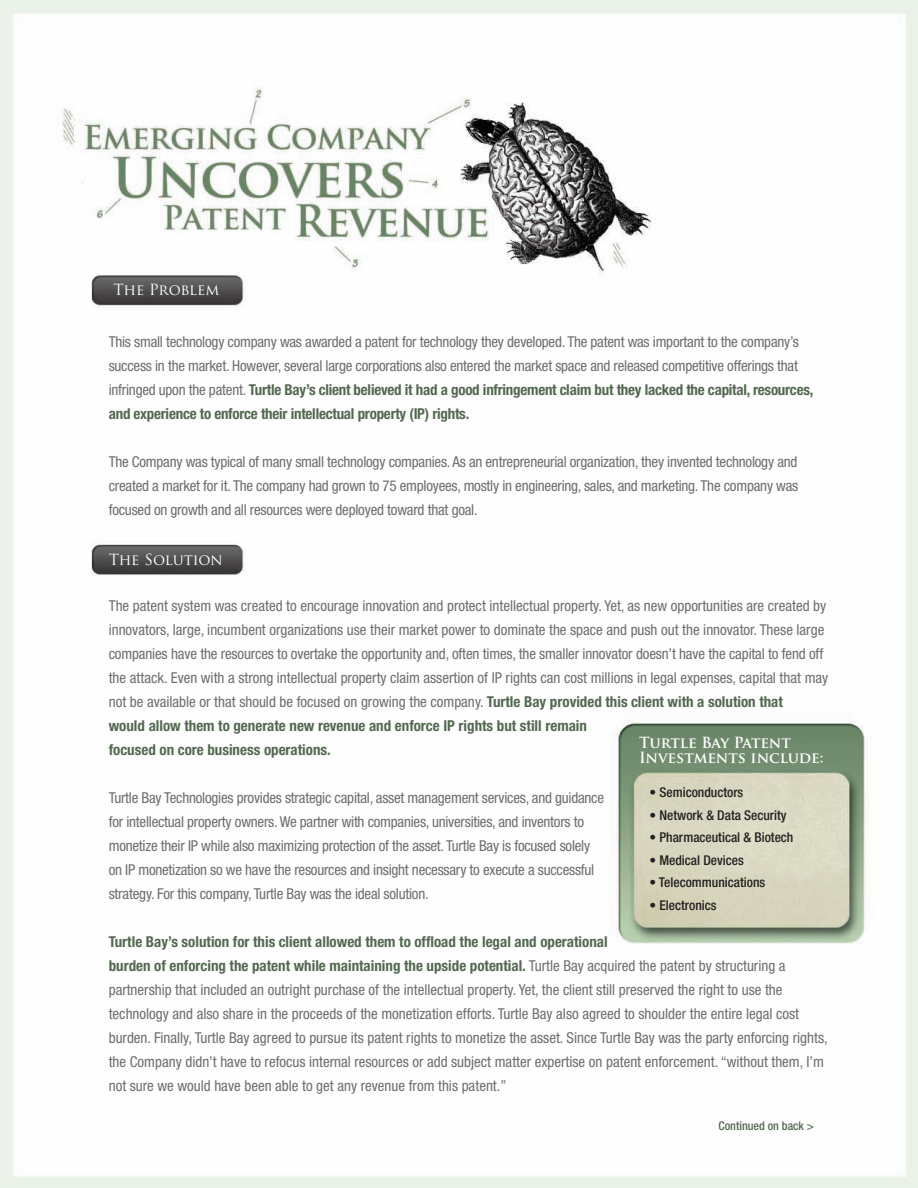
<style>
.page{position:relative;width:918px;height:1188px;background:#fff}
.page>*{position:absolute;margin:0;border:0;box-sizing:border-box;transform-origin:0 0}
.t1{font:condensed 15px/24px "Helvetica Neue";color:#6c6d70}
.t2{font:700 15px/15px "Trajan Pro";letter-spacing:-.005em;color:#fff}
.t3{font:15px "Trajan Pro";letter-spacing:-.015em;color:#fff}
.t4{font:500 condensed 13.5px "Helvetica Neue";color:#231f20}
.t5{font:500 condensed 12px "Helvetica Neue";color:#526950}
.s1{font-weight:700;color:#526950}
</style>
<div class="page">
<img style="left:0;top:0;width:918px;height:1188px">
<p class="t3" style="left:114px;top:284px;width:107px">The Problem</p>
<p class="t1" style="left:109px;top:331px;width:706px">This small technology company was awarded a patent for technology they developed. The patent was important to the company’s success in the market. However, several large corporations also entered the market space and released competitive offerings that infringed upon the patent. <span class="s1">Turtle Bay’s client believed it had a good infringement claim but they lacked the capital, resources, and experience to enforce their intellectual property (IP) rights.</span></p>
<p class="t1" style="left:109px;top:451px;width:691px;text-align:justify">The Company was typical of many small technology companies. As an entrepreneurial organization, they invented technology and created a market for it. The company had grown to 75 employees, mostly in engineering, sales, and marketing. The company was focused on growth and all resources were deployed toward that goal.</p>
<p class="t3" style="left:109px;top:554px;width:115px">The Solution</p>
<p class="t1" style="left:109px;top:595px;width:721px">The patent system was created to encourage innovation and protect intellectual property. Yet, as new opportunities are created by innovators, large, incumbent organizations use their market power to dominate the space and push out the innovator. These large companies have the resources to overtake the opportunity and, often times, the smaller innovator doesn’t have the capital to fend off the attack. Even with a strong intellectual property claim assertion of IP rights can cost millions in legal expenses, capital that may not be available or that should be focused on growing the company. <span class="s1">Turtle Bay provided this client with a solution that<br>would allow them to generate new revenue and enforce IP rights but still remain<br>focused on core business operations.</span></p>
<p class="t1" style="left:109px;top:787px;width:497px">Turtle Bay Technologies provides strategic capital, asset management services, and guidance for intellectual property owners. We partner with companies, universities, and inventors to monetize their IP while also maximizing protection of the asset. Turtle Bay is focused solely on IP monetization so we have the resources and insight necessary to execute a successful strategy. For this company, Turtle Bay was the ideal solution.</p>
<p class="t1" style="left:109px;top:931px;width:720px"><span class="s1">Turtle Bay’s solution for this client allowed them to offload the legal and operational<br>burden of enforcing the patent while maintaining the upside potential.</span> Turtle Bay acquired the patent by structuring a partnership that included an outright purchase of the intellectual property. Yet, the client still preserved the right to use the technology and also share in the proceeds of the monetization efforts. Turtle Bay also agreed to shoulder the entire legal cost burden. Finally, Turtle Bay agreed to pursue its patent rights to monetize the asset. Since Turtle Bay was the party enforcing rights, the Company didn’t have to refocus internal resources or add subject matter expertise on patent enforcement. “without them, I’m not sure we would have been able to get any revenue from this patent.”</p>
<p class="t5" style="left:718px;top:1121px;width:97px">Continued on back &gt;</p>
<p class="t2" style="left:639px;top:737px;width:186px">Turtle Bay Patent<br>Investments include:</p>
<p class="t4" style="left:650px;top:787px;width:95px">• Semiconductors</p>
<p class="t4" style="left:650px;top:810px;width:139px">• Network &amp; Data Security</p>
<p class="t4" style="left:650px;top:833px;width:145px">• Pharmaceutical &amp; Biotech</p>
<p class="t4" style="left:650px;top:855px;width:96px">• Medical Devices</p>
<p class="t4" style="left:650px;top:878px;width:117px">• Telecommunications</p>
<p class="t4" style="left:650px;top:900px;width:69px">• Electronics</p>
</div>
